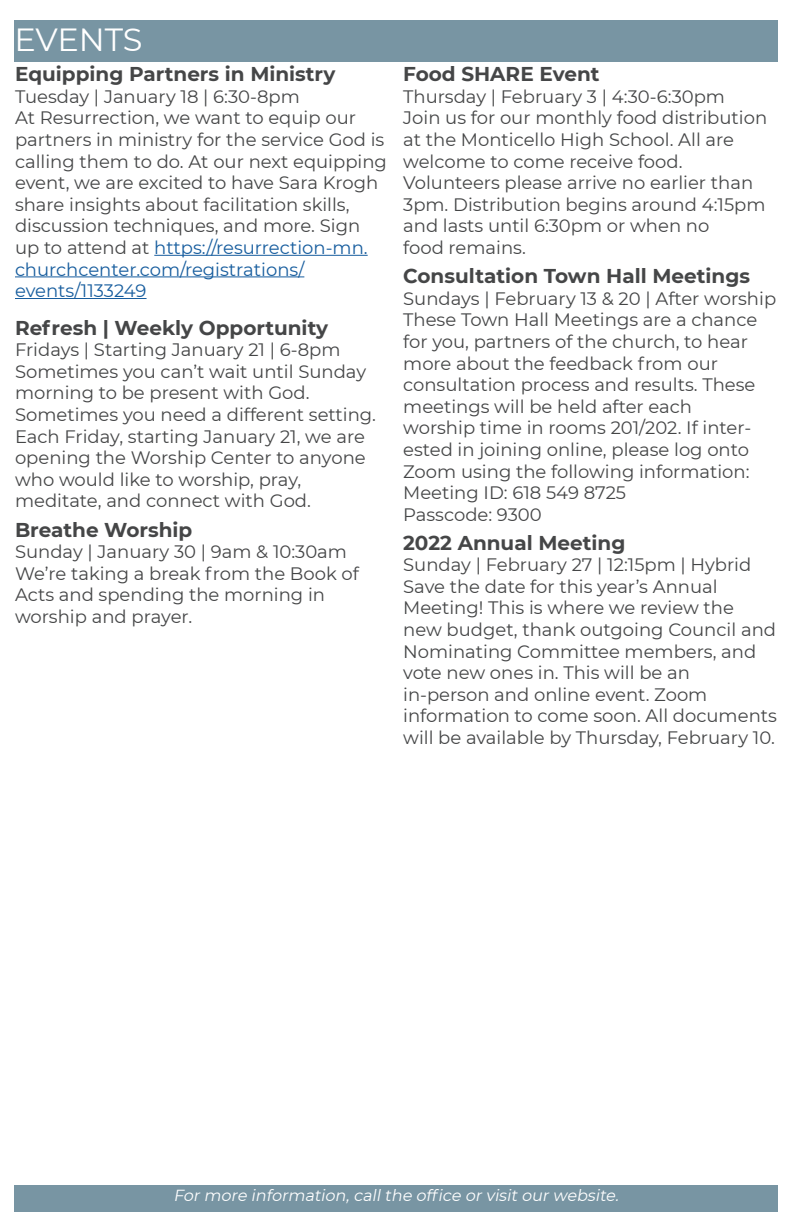
<style>
.page{position:relative;width:792px;height:1224px;background:#fff}
.page>*{position:absolute;margin:0;border:0;box-sizing:border-box;transform-origin:0 0}
.t1{font:32px "Montserrat";letter-spacing:-.01em;color:#fff}
.t2{font:700 20px "Montserrat";color:#454647}
.t3{font:18px/21.6px "Montserrat";color:#454647}
.t4{font:18px/21.6px "Montserrat";color:#175d9e}
.t5{font:italic 16px "Montserrat";color:#fff}
.s1{color:#454647}
</style>
<div class="page">
<div style="left:14px;top:1185px;width:764px;height:27px;background:#7895a3"></div>
<div style="left:14px;top:20px;width:764px;height:42px;background:#7895a3"></div>
<hr style="left:154px;top:255px;width:214px;height:1px;background:#175d9e">
<hr style="left:15px;top:276px;width:289px;height:1px;background:#175d9e">
<hr style="left:15px;top:298px;width:132px;height:1px;background:#175d9e">
<p class="t1" style="left:14px;top:17px;width:130px">EVENTS</p>
<p class="t2" style="left:15px;top:60px;width:322px">Equipping Partners in Ministry</p>
<p class="t3" style="left:15px;top:85px;width:286px">Tuesday | January 18 | 6:30-8pm</p>
<p class="t3" style="left:15px;top:107px;width:373px">At Resurrection, we want to equip our partners in ministry for the service God is calling them to do. At our next equipping event, we are excited to have Sara Krogh share insights about facilitation skills,</p>
<p class="t4" style="left:15px;top:215px;width:354px"><span class="s1">discussion techniques, and more. Sign up to attend at</span> https://resurrection-mn. churchcenter.com/registrations/ events/1133249</p>
<p class="t2" style="left:15px;top:313px;width:315px">Refresh | Weekly Opportunity</p>
<p class="t3" style="left:15px;top:338px;width:327px">Fridays | Starting January 21 | 6-8pm</p>
<p class="t3" style="left:15px;top:360px;width:353px">Sometimes you can’t wait until Sunday morning to be present with God.</p>
<p class="t3" style="left:15px;top:403px;width:363px">Sometimes you need a different setting.<br>Each Friday, starting January 21, we are opening the Worship Center to anyone who would like to worship, pray,</p>
<p class="t3" style="left:15px;top:489px;width:298px">meditate, and connect with God.</p>
<p class="t2" style="left:15px;top:515px;width:179px">Breathe Worship</p>
<p class="t3" style="left:15px;top:540px;width:334px">Sunday | January 30 | 9am &amp; 10:30am</p>
<p class="t3" style="left:15px;top:562px;width:346px">We’re taking a break from the Book of<br>Acts and spending the morning in</p>
<p class="t3" style="left:15px;top:605px;width:179px">worship and prayer.</p>
<p class="t2" style="left:403px;top:60px;width:198px">Food SHARE Event</p>
<p class="t3" style="left:403px;top:85px;width:323px">Thursday | February 3 | 4:30-6:30pm</p>
<p class="t3" style="left:403px;top:107px;width:366px">Join us for our monthly food distribution at the Monticello High School. All are</p>
<p class="t3" style="left:403px;top:150px;width:281px">welcome to come receive food.</p>
<p class="t3" style="left:403px;top:171px;width:364px">Volunteers please arrive no earlier than<br>3pm. Distribution begins around 4:15pm and lasts until 6:30pm or when no</p>
<p class="t3" style="left:403px;top:236px;width:124px">food remains.</p>
<p class="t2" style="left:403px;top:262px;width:348px">Consultation Town Hall Meetings</p>
<p class="t3" style="left:403px;top:287px;width:375px">Sundays | February 13 &amp; 20 | After worship</p>
<p class="t3" style="left:403px;top:309px;width:356px">These Town Hall Meetings are a chance for you, partners of the church, to hear more about the feedback from our consultation process and results. These meetings will be held after each</p>
<p class="t3" style="left:403px;top:417px;width:350px">worship time in rooms 201/202. If inter&shy;ested in joining online, please log onto<br>Zoom using the following information:</p>
<p class="t3" style="left:403px;top:481px;width:224px">Meeting ID: 618 549 8725</p>
<p class="t3" style="left:403px;top:503px;width:140px">Passcode: 9300</p>
<p class="t2" style="left:403px;top:528px;width:224px">2022 Annual Meeting</p>
<p class="t3" style="left:403px;top:553px;width:350px">Sunday | February 27 | 12:15pm | Hybrid</p>
<p class="t3" style="left:403px;top:575px;width:374px">Save the date for this year’s Annual Meeting! This is where we review the new budget, thank outgoing Council and Nominating Committee members, and vote new ones in. This will be an</p>
<p class="t3" style="left:403px;top:683px;width:306px">in-person and online event. Zoom</p>
<p class="t3" style="left:403px;top:705px;width:375px">information to come soon. All documents will be available by Thursday, February 10.</p>
<p class="t5" style="left:173px;top:1184px;width:450px">Formore information,callthe office orvisitourwebsite.</p>
</div>
